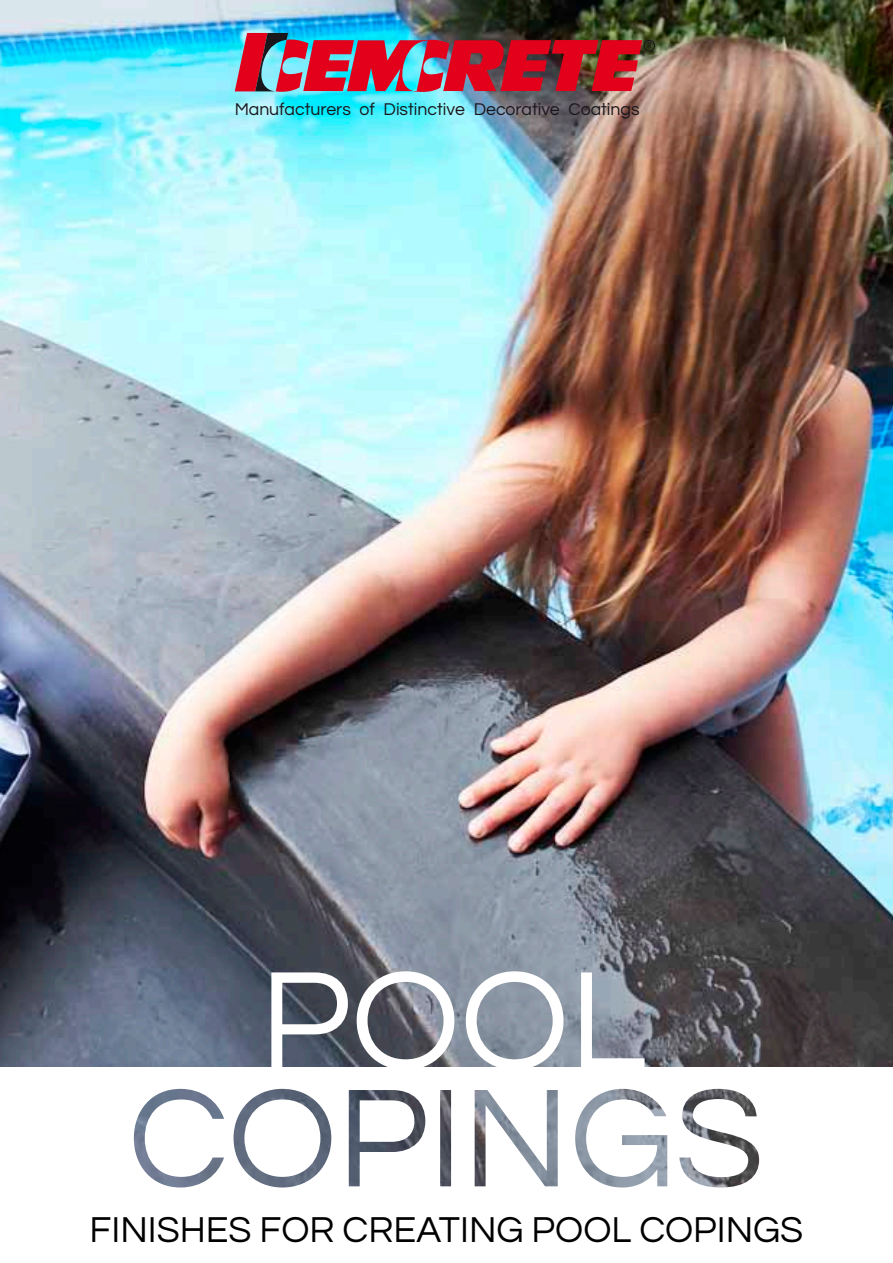
<style>
.page{position:relative;width:893px;height:1263px;background:#fff}
.page>*{position:absolute;margin:0;border:0;box-sizing:border-box;transform-origin:0 0}
.t1{font:145.5px "Questrial";color:#fff}
.t2{font:37.5px "Questrial";color:#000}
.t3{font:17.7px "Questrial";color:#1a171c}
.t4{font:8.55px "Myriad";color:#1a171c}
</style>
<div class="page">
<img style="left:0;top:0;width:893px;height:1067px">
<img style="left:235px;top:33px;width:407px;height:59px">
<div style="left:644px;top:40px;width:11px;height:11px;border:1px solid #1a171c;border-radius:50%"></div>
<img style="left:134px;top:1089px;width:625px;height:98px">
<p class="t4" style="left:647px;top:41px;width:6px">R</p>
<p class="t3" style="left:235px;top:100px;width:406px">Manufacturers of Distinctive Decorative Coatings</p>
<h1 class="t1" style="left:260px;top:949px;width:389px">pool</h1>
<h2 class="t2" style="left:90px;top:1211px;width:715px">Finishes For Creating Pool Copings</h2>
</div>
